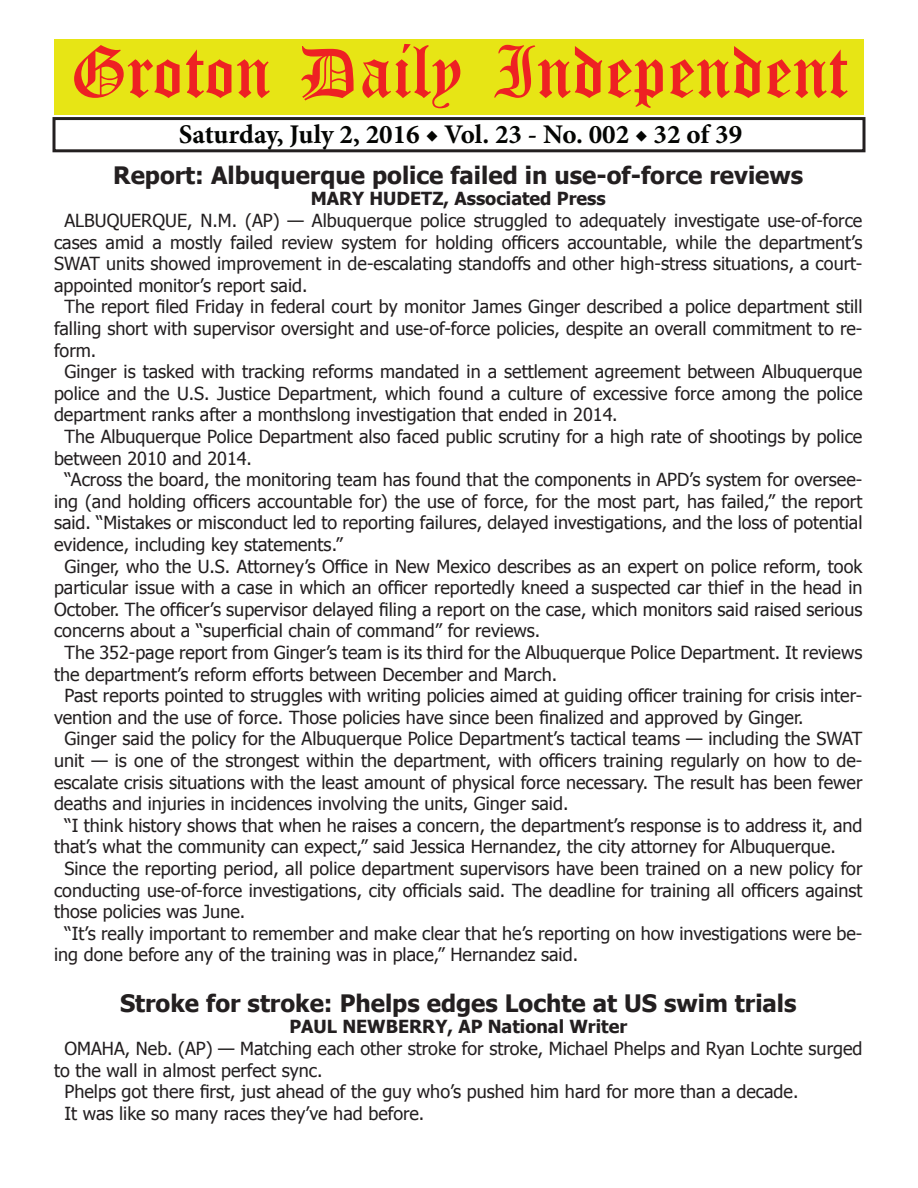
<style>
.page{position:relative;width:918px;height:1188px;background:#fff}
.page>*{position:absolute;margin:0;border:0;box-sizing:border-box;transform-origin:0 0}
.t1{font:54px "Old English Five";color:#ee2123}
.t2{font:700 27px "Minion Pro";color:#040503}
.t3{font:700 24px "Tahoma";color:#231f20}
.t4{font:18px "Tahoma";color:#231f20}
.t5{font:700 18px "Tahoma";color:#231f20}
</style>
<div class="page">
<div style="left:52px;top:117px;width:814px;height:35px;border:3px solid #231f20"></div>
<div style="left:54px;top:40px;width:810px;height:75px;background:#e7e515"></div>
<h1 class="t1" style="left:70px;top:47px;width:779px">Groton Daily Independent</h1>
<h2 class="t2" style="left:179px;top:116px;width:565px">Saturday, July 2, 2016 ◆ Vol. 23 - No. 002 ◆ 32 of 39</h2>
<h3 class="t3" style="left:113px;top:158px;width:691px">Report: Albuquerque police failed in use-of-force reviews</h3>
<p class="t5" style="left:311px;top:186px;width:297px">MARY HUDETZ, Associated Press</p>
<p class="t4" style="left:65px;top:208px;width:799px">ALBUQUERQUE, N.M. (AP) — Albuquerque police struggled to adequately investigate use-of-force</p>
<p class="t4" style="left:54px;top:230px;width:810px">cases amid a mostly failed review system for holding officers accountable, while the department’s</p>
<p class="t4" style="left:54px;top:252px;width:810px">SWAT units showed improvement in de-escalating standoffs and other high-stress situations, a court-</p>
<p class="t4" style="left:54px;top:273px;width:255px">appointed monitor’s report said.</p>
<p class="t4" style="left:65px;top:295px;width:799px">The report filed Friday in federal court by monitor James Ginger described a police department still</p>
<p class="t4" style="left:54px;top:316px;width:810px">falling short with supervisor oversight and use-of-force policies, despite an overall commitment to re-</p>
<p class="t4" style="left:54px;top:338px;width:44px">form.</p>
<p class="t4" style="left:65px;top:360px;width:799px">Ginger is tasked with tracking reforms mandated in a settlement agreement between Albuquerque</p>
<p class="t4" style="left:54px;top:381px;width:810px">police and the U.S. Justice Department, which found a culture of excessive force among the police</p>
<p class="t4" style="left:54px;top:403px;width:565px">department ranks after a monthslong investigation that ended in 2014.</p>
<p class="t4" style="left:65px;top:424px;width:799px">The Albuquerque Police Department also faced public scrutiny for a high rate of shootings by police</p>
<p class="t4" style="left:54px;top:446px;width:199px">between 2010 and 2014.</p>
<p class="t4" style="left:65px;top:468px;width:799px">“Across the board, the monitoring team has found that the components in APD’s system for oversee-</p>
<p class="t4" style="left:54px;top:489px;width:810px">ing (and holding officers accountable for) the use of force, for the most part, has failed,” the report</p>
<p class="t4" style="left:54px;top:511px;width:810px">said. “Mistakes or misconduct led to reporting failures, delayed investigations, and the loss of potential</p>
<p class="t4" style="left:54px;top:532px;width:290px">evidence, including key statements.”</p>
<p class="t4" style="left:65px;top:554px;width:799px">Ginger, who the U.S. Attorney’s Office in New Mexico describes as an expert on police reform, took</p>
<p class="t4" style="left:54px;top:576px;width:810px">particular issue with a case in which an officer reportedly kneed a suspected car thief in the head in</p>
<p class="t4" style="left:54px;top:597px;width:810px">October. The officer’s supervisor delayed filing a report on the case, which monitors said raised serious</p>
<p class="t4" style="left:54px;top:619px;width:488px">concerns about a “superficial chain of command” for reviews.</p>
<p class="t4" style="left:65px;top:640px;width:799px">The 352-page report from Ginger’s team is its third for the Albuquerque Police Department. It reviews</p>
<p class="t4" style="left:54px;top:662px;width:505px">the department’s reform efforts between December and March.</p>
<p class="t4" style="left:65px;top:684px;width:799px">Past reports pointed to struggles with writing policies aimed at guiding officer training for crisis inter-</p>
<p class="t4" style="left:54px;top:705px;width:751px">vention and the use of force. Those policies have since been finalized and approved by Ginger.</p>
<p class="t4" style="left:65px;top:727px;width:799px">Ginger said the policy for the Albuquerque Police Department’s tactical teams — including the SWAT</p>
<p class="t4" style="left:54px;top:748px;width:810px">unit — is one of the strongest within the department, with officers training regularly on how to de-</p>
<p class="t4" style="left:54px;top:770px;width:810px">escalate crisis situations with the least amount of physical force necessary. The result has been fewer</p>
<p class="t4" style="left:54px;top:792px;width:516px">deaths and injuries in incidences involving the units, Ginger said.</p>
<p class="t4" style="left:65px;top:813px;width:799px">“I think history shows that when he raises a concern, the department’s response is to address it, and</p>
<p class="t4" style="left:54px;top:835px;width:783px">that’s what the community can expect,” said Jessica Hernandez, the city attorney for Albuquerque.</p>
<p class="t4" style="left:65px;top:856px;width:799px">Since the reporting period, all police department supervisors have been trained on a new policy for</p>
<p class="t4" style="left:54px;top:878px;width:810px">conducting use-of-force investigations, city officials said. The deadline for training all officers against</p>
<p class="t4" style="left:54px;top:900px;width:193px">those policies was June.</p>
<p class="t4" style="left:65px;top:921px;width:799px">“It’s really important to remember and make clear that he’s reporting on how investigations were be-</p>
<p class="t4" style="left:54px;top:943px;width:526px">ing done before any of the training was in place,” Hernandez said.</p>
<h3 class="t3" style="left:120px;top:986px;width:678px">Stroke for stroke: Phelps edges Lochte at US swim trials</h3>
<p class="t5" style="left:289px;top:1014px;width:339px">PAUL NEWBERRY, AP National Writer</p>
<p class="t4" style="left:64px;top:1036px;width:799px">OMAHA, Neb. (AP) — Matching each other stroke for stroke, Michael Phelps and Ryan Lochte surged</p>
<p class="t4" style="left:54px;top:1058px;width:270px">to the wall in almost perfect sync.</p>
<p class="t4" style="left:64px;top:1080px;width:736px">Phelps got there first, just ahead of the guy who’s pushed him hard for more than a decade.</p>
<p class="t4" style="left:64px;top:1101px;width:361px">It was like so many races they’ve had before.</p>
</div>
